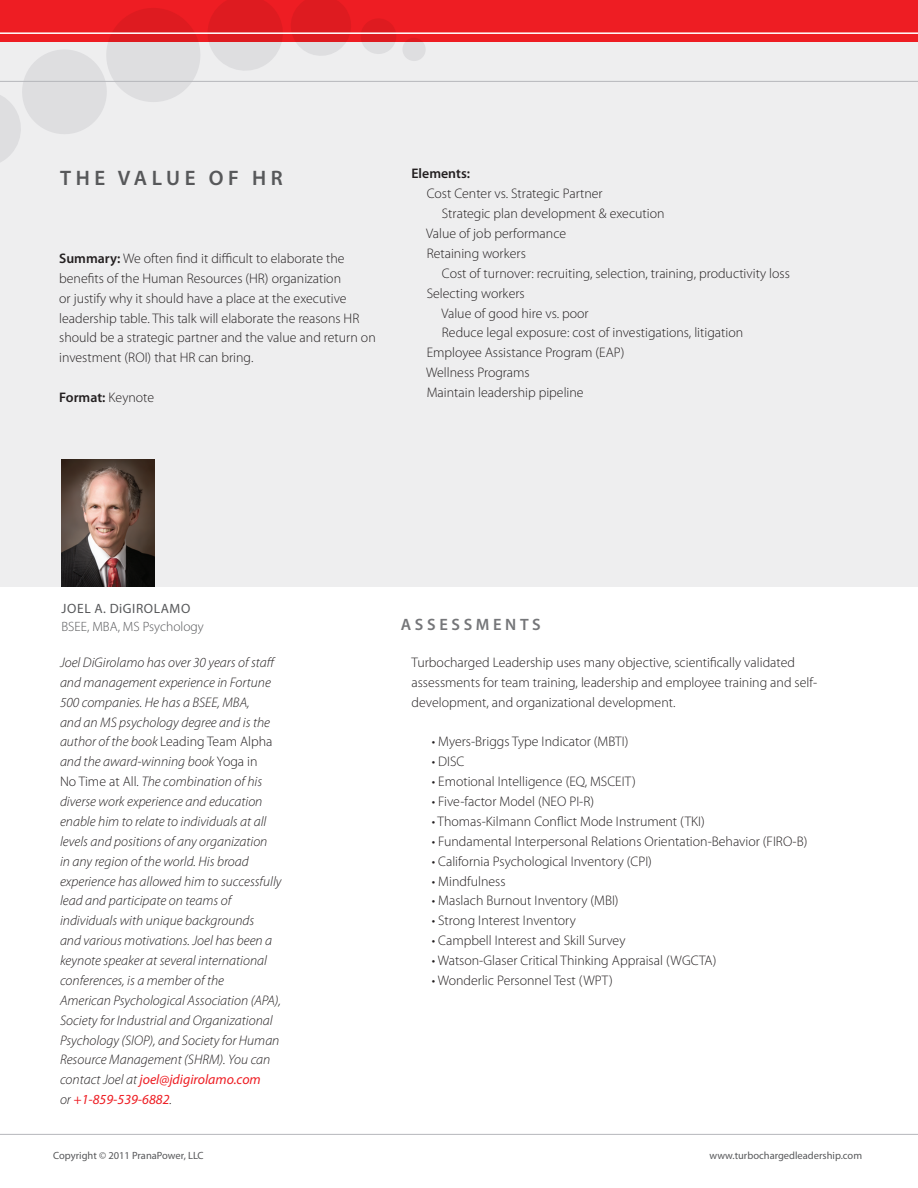
<style>
.page{position:relative;width:918px;height:1188px;background:#fff}
.page>*{position:absolute;margin:0;border:0;box-sizing:border-box;transform-origin:0 0}
.t1{font:600 21px "Myriad Pro";color:#57585a}
.t2{font:600 16.5px "Myriad Pro";letter-spacing:.22em;color:#757679}
.t3{font:300 13.8px/19.8px "Myriad Pro";color:#231f20}
.t4{font:italic 300 13.8px/19.8px "Myriad Pro";color:#231f20}
.t5{font:600 13.8px "Myriad Pro";color:#231f20}
.t6{font:300 13.5px "Myriad Pro";color:#57585a}
.t7{font:13.5px "Myriad Pro";letter-spacing:.045em;color:#57585a}
.t8{font:10.5px "Myriad Pro";color:#57585a}
.s1{font-weight:600}
.s2{font-weight:300}
.s3{font-style:normal}
.s4{font-weight:400;color:#ee1d23}
</style>
<div class="page">
<div style="left:0;top:38px;width:918px;height:548px;background:#eeeeef"></div>
<div style="left:0;top:0;width:918px;height:41px;background:#ee1d23"></div>
<svg style="left:0;top:0;width:426px;height:162px"></svg>
<hr style="left:0;top:32px;width:918px;height:2px;background:#fff">
<hr style="left:0;top:81px;width:918px;height:1px;background:#b6b7bb">
<hr style="left:0;top:1134px;width:918px;height:1px;background:#b6b7bb">
<img style="left:62px;top:460px;width:93px;height:126px">
<h1 class="t1" style="left:60px;top:164px;width:16px">THE</h1>
<h1 class="t1" style="left:118px;top:164px;width:33px">VALUE</h1>
<h1 class="t1" style="left:209px;top:164px;width:59px">OF HR</h1>
<p class="t3" style="left:59px;top:248px;width:318px"><span class="s1">Summary:</span> We often find it difficult to elaborate the benefits of the Human Resources (HR) organization<br>or justify why it should have a place at the executive leadership table. This talk will elaborate the reasons HR should be a strategic partner and the value and return on investment (ROI) that HR can bring.</p>
<p class="t5" style="left:59px;top:389px;width:97px">Format: <span class="s2">Keynote</span></p>
<p class="t5" style="left:412px;top:165px;width:60px">Elements:</p>
<p class="t3" style="left:427px;top:184px;width:177px">Cost Center vs. Strategic Partner</p>
<p class="t3" style="left:442px;top:204px;width:224px">Strategic plan development &amp; execution</p>
<p class="t3" style="left:426px;top:223px;width:142px">Value of job performance</p>
<p class="t3" style="left:427px;top:243px;width:101px">Retaining workers</p>
<p class="t3" style="left:442px;top:263px;width:350px">Cost of turnover: recruiting, selection, training, productivity loss</p>
<p class="t3" style="left:427px;top:283px;width:99px">Selecting workers</p>
<p class="t3" style="left:441px;top:303px;width:149px">Value of good hire vs. poor</p>
<p class="t3" style="left:442px;top:323px;width:303px">Reduce legal exposure: cost of investigations, litigation</p>
<p class="t3" style="left:427px;top:343px;width:199px">Employee Assistance Program (EAP)</p>
<p class="t3" style="left:426px;top:362px;width:105px">Wellness Programs</p>
<p class="t3" style="left:427px;top:382px;width:159px">Maintain leadership pipeline</p>
<p class="t7" style="left:62px;top:601px;width:130px">Joel A. DiGirolamo</p>
<p class="t6" style="left:61px;top:619px;width:144px">BSEE, MBA, MS Psychology</p>
<p class="t4" style="left:60px;top:652px;width:223px">Joel DiGirolamo has over 30 years of staff and management experience in Fortune 500 companies. He has a BSEE, MBA,<br>and an MS psychology degree and is the author of the book <span class="s3">Leading Team Alpha </span>and the award-winning book <span class="s3">Yoga in<br>No Time at All</span>. The combination of his diverse work experience and education enable him to relate to individuals at all levels and positions of any organization<br>in any region of the world. His broad experience has allowed him to successfully lead and participate on teams of individuals with unique backgrounds<br>and various motivations. Joel has been a keynote speaker at several international conferences, is a member of the<br>American Psychological Association (APA), Society for Industrial and Organizational Psychology (SIOP), and Society for Human Resource Management (SHRM). You can contact Joel at <span class="s4">joel@jdigirolamo.com<br></span>or <span class="s4">+1-859-539-6882</span>.</p>
<p class="t2" style="left:401px;top:614px;width:141px">Assessmen ts</p>
<p class="t3" style="left:412px;top:652px;width:407px">Turbocharged Leadership uses many objective, scientifically validated assessments for team training, leadership and employee training and self&shy;development, and organizational development.</p>
<p class="t3" style="left:432px;top:732px;width:198px">• Myers-Briggs Type Indicator (MBTI)</p>
<p class="t3" style="left:432px;top:752px;width:34px">• DISC</p>
<p class="t3" style="left:432px;top:772px;width:206px">• Emotional Intelligence (EQ, MSCEIT)</p>
<p class="t3" style="left:432px;top:791px;width:164px">• Five-factor Model (NEO PI-R)</p>
<p class="t3" style="left:432px;top:811px;width:275px">• Thomas-Kilmann Conflict Mode Instrument (TKI)</p>
<p class="t3" style="left:432px;top:831px;width:377px">• Fundamental Interpersonal Relations Orientation-Behavior (FIRO-B)</p>
<p class="t3" style="left:432px;top:851px;width:222px">• California Psychological Inventory (CPI)</p>
<p class="t3" style="left:432px;top:871px;width:75px">• Mindfulness</p>
<p class="t3" style="left:432px;top:891px;width:188px">• Maslach Burnout Inventory (MBI)</p>
<p class="t3" style="left:432px;top:911px;width:146px">• Strong Interest Inventory</p>
<p class="t3" style="left:432px;top:930px;width:195px">• Campbell Interest and Skill Survey</p>
<p class="t3" style="left:432px;top:950px;width:286px">• Watson-Glaser Critical Thinking Appraisal (WGCTA)</p>
<p class="t3" style="left:432px;top:970px;width:183px">• Wonderlic Personnel Test (WPT)</p>
<p class="t8" style="left:53px;top:1149px;width:152px">Copyright © 2011 PranaPower, LLC</p>
<p class="t8" style="left:710px;top:1149px;width:154px">www.turbochargedleadership.com</p>
</div>
